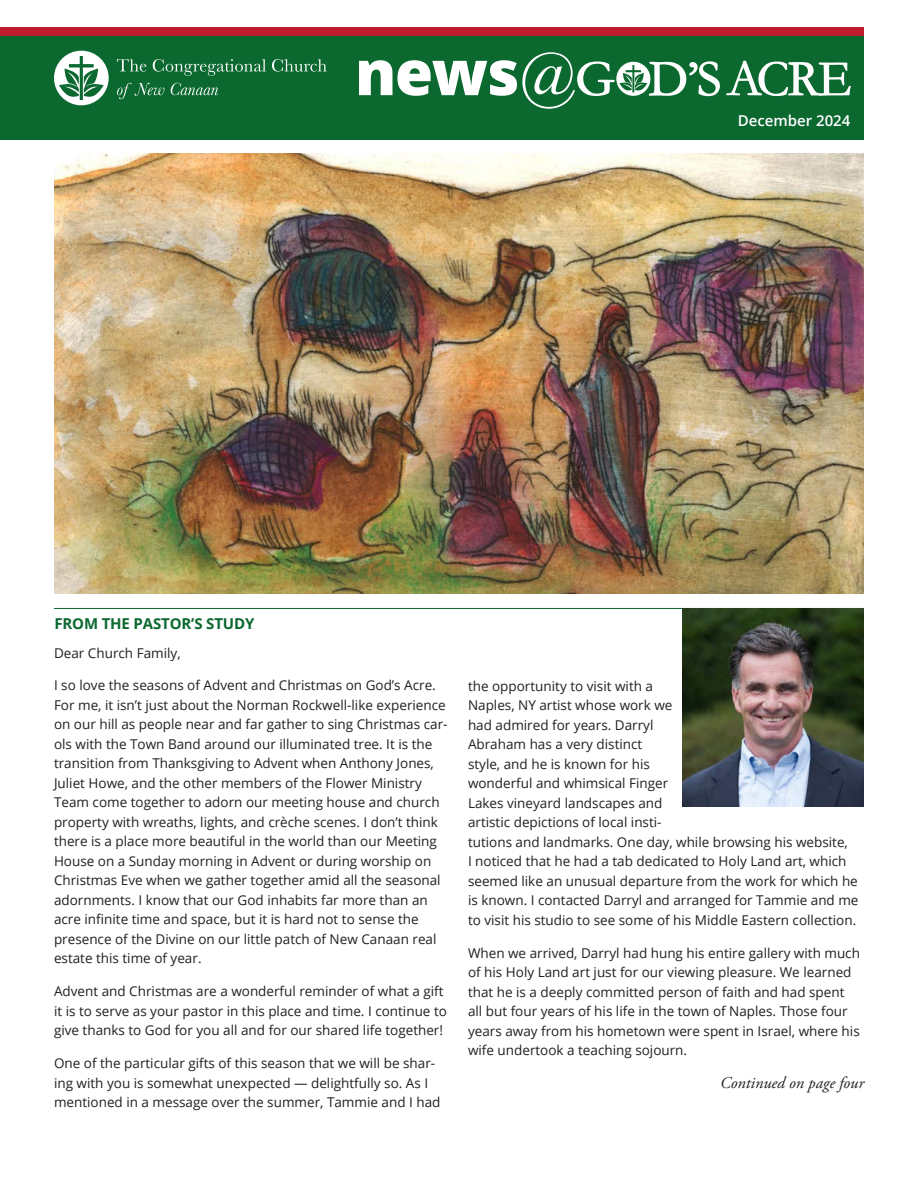
<style>
.page{position:relative;width:918px;height:1188px;background:#fff}
.page>*{position:absolute;margin:0;border:0;box-sizing:border-box;transform-origin:0 0}
.t1{font:800 62.1px "Open Sans";color:#fff}
._50_Body{font:italic 16.5px "Adobe Garamond Pro";color:#231f20}
.t2{font:700 15px "Open Sans";letter-spacing:-.01em;color:#0b682f}
.t3{font:600 15px "Open Sans";color:#fff}
._50_NEW_Body{font:13.5px/19.5px "Open Sans";color:#231f20}
.s1{font-family:"Garamond";font-weight:400}
</style>
<div class="page">
<hr style="left:54px;top:608px;width:810px;height:1px;background:#0b682f">
<img style="left:683px;top:608px;width:181px;height:199px">
<img style="left:54px;top:153px;width:810px;height:440px">
<div style="left:0;top:27px;width:864px;height:113px;background:#0b682f"></div>
<svg style="left:54px;top:51px;width:55px;height:54px"></svg>
<svg style="left:117px;top:59px;width:29px;height:13px"></svg>
<svg style="left:153px;top:59px;width:113px;height:17px"></svg>
<svg style="left:272px;top:59px;width:55px;height:13px"></svg>
<svg style="left:117px;top:83px;width:47px;height:16px"></svg>
<svg style="left:171px;top:83px;width:47px;height:12px"></svg>
<svg style="left:726px;top:61px;width:125px;height:35px"></svg>
<svg style="left:577px;top:61px;width:143px;height:35px"></svg>
<div style="left:0;top:27px;width:864px;height:9px;background:#be1d2c"></div>
<p class="t1" style="left:355px;top:25px;width:223px">news<span class="s1">@</span></p>
<p class="t3" style="left:738px;top:110px;width:114px">December 2024</p>
<p class="t2" style="left:54px;top:613px;width:202px">FROM THE PASTOR’S STUDY</p>
<p class="_50_NEW_Body" style="left:54px;top:643px;width:128px">Dear Church Family,</p>
<p class="_50_NEW_Body" style="left:54px;top:676px;width:395px">I so love the seasons of Advent and Christmas on God’s Acre.<br>For me, it isn’t just about the Norman Rockwell-like experience on our hill as people near and far gather to sing Christmas car&shy;ols with the Town Band around our illuminated tree. It is the transition from Thanksgiving to Advent when Anthony Jones, Juliet Howe, and the other members of the Flower Ministry Team come together to adorn our meeting house and church property with wreaths, lights, and crèche scenes. I don’t think there is a place more beautiful in the world than our Meeting House on a Sunday morning in Advent or during worship on Christmas Eve when we gather together amid all the seasonal adornments. I know that our God inhabits far more than an acre infinite time and space, but it is hard not to sense the presence of the Divine on our little patch of New Canaan real estate this time of year.</p>
<p class="_50_NEW_Body" style="left:54px;top:981px;width:394px">Advent and Christmas are a wonderful reminder of what a gift it is to serve as your pastor in this place and time. I continue to give thanks to God for you all and for our shared life together!</p>
<p class="_50_NEW_Body" style="left:54px;top:1053px;width:388px">One of the particular gifts of this season that we will be shar&shy;ing with you is somewhat unexpected — delightfully so. As I mentioned in a message over the summer, Tammie and I had</p>
<p class="_50_NEW_Body" style="left:468px;top:676px;width:392px">the opportunity to visit with a<br>Naples, NY artist whose work we<br>had admired for years. Darryl<br>Abraham has a very distinct<br>style, and he is known for his<br>wonderful and whimsical Finger<br>Lakes vineyard landscapes and<br>artistic depictions of local insti-<br>tutions and landmarks. One day, while browsing his website,<br>I noticed that he had a tab dedicated to Holy Land art, which seemed like an unusual departure from the work for which he is known. I contacted Darryl and arranged for Tammie and me to visit his studio to see some of his Middle Eastern collection.</p>
<p class="_50_NEW_Body" style="left:468px;top:943px;width:394px">When we arrived, Darryl had hung his entire gallery with much of his Holy Land art just for our viewing pleasure. We learned that he is a deeply committed person of faith and had spent all but four years of his life in the town of Naples. Those four years away from his hometown were spent in Israel, where his wife undertook a teaching sojourn.</p>
<p class="_50_Body" style="left:720px;top:1073px;width:145px">Continued on page four</p>
</div>
